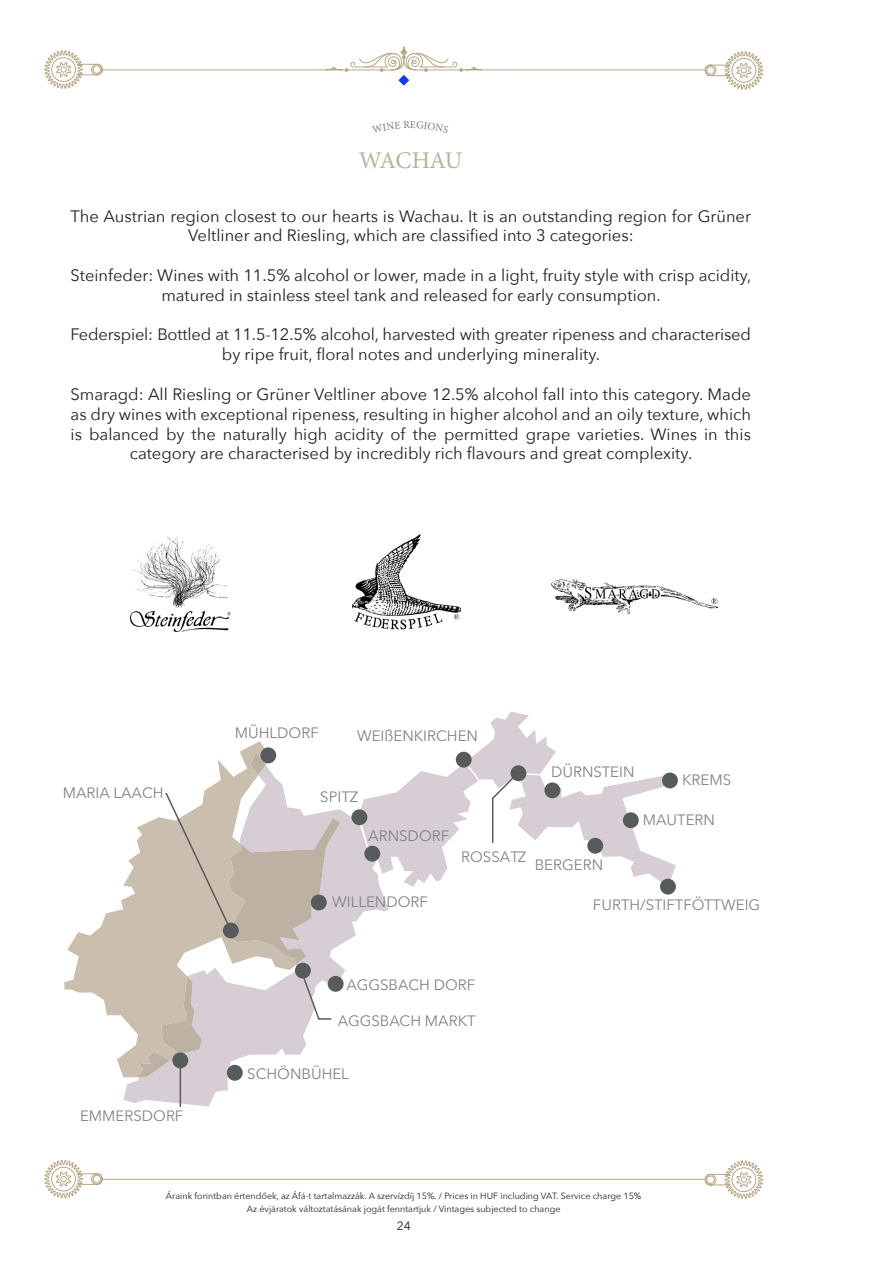
<style>
.page{position:relative;width:893px;height:1263px;background:#fff}
.page>*{position:absolute;margin:0;border:0;box-sizing:border-box;transform-origin:0 0}
.t1{font:24px "Minion Pro";letter-spacing:-.025em;color:#bbb09c}
.t2{font:16.5px/19.8px "Avenir Next";color:#231f20;text-align:center}
.t3{font:15px "Avenir Next";color:#808285}
.t4{font:12px "Avenir Next";color:#231f20}
.t5{font:9px/13.5px "Avenir Next";color:#231f20;text-align:center}
</style>
<div class="page">
<hr style="left:103px;top:1179px;width:602px;height:1px;background:#b8a887">
<svg style="left:44px;top:1159px;width:59px;height:40px"></svg>
<svg style="left:704px;top:1160px;width:60px;height:39px"></svg>
<hr style="left:103px;top:70px;width:224px;height:1px;background:#b8a887">
<hr style="left:482px;top:70px;width:223px;height:1px;background:#b8a887">
<svg style="left:704px;top:51px;width:60px;height:39px"></svg>
<svg style="left:44px;top:50px;width:59px;height:39px"></svg>
<svg style="left:325px;top:50px;width:157px;height:36px"></svg>
<img style="left:551px;top:580px;width:167px;height:33px">
<img style="left:130px;top:536px;width:101px;height:96px">
<img style="left:353px;top:534px;width:107px;height:96px">
<svg style="left:64px;top:741px;width:212px;height:336px"></svg>
<svg style="left:138px;top:752px;width:139px;height:325px;fill:#cabfaf"></svg>
<svg style="left:455px;top:712px;width:221px;height:172px"></svg>
<div style="left:456px;top:752px;width:16px;height:16px;background:#585b5c;border-radius:50%"></div>
<div style="left:510px;top:765px;width:16px;height:16px;background:#585b5c;border-radius:50%"></div>
<div style="left:544px;top:782px;width:16px;height:16px;background:#585b5c;border-radius:50%"></div>
<div style="left:587px;top:838px;width:16px;height:16px;background:#585b5c;border-radius:50%"></div>
<div style="left:660px;top:879px;width:16px;height:15px;background:#585b5c;border-radius:50%"></div>
<div style="left:623px;top:812px;width:16px;height:16px;background:#585b5c;border-radius:50%"></div>
<div style="left:662px;top:772px;width:16px;height:16px;background:#585b5c;border-radius:50%"></div>
<div style="left:260px;top:747px;width:16px;height:16px;background:#585b5c;border-radius:50%"></div>
<svg style="left:164px;top:771px;width:356px;height:336px"></svg>
<p class="t1" style="left:359px;top:144px;width:105px">WACHAU</p>
<p class="t2" style="left:71px;top:205px;width:682px">The Austrian region closest to our hearts is Wachau. It is an outstanding region for Grüner<br>Veltliner and Riesling, which are classified into 3 categories:</p>
<p class="t2" style="left:71px;top:265px;width:682px">Steinfeder: Wines with 11.5% alcohol or lower, made in a light, fruity style with crisp acidity, matured in stainless steel tank and released for early consumption.</p>
<p class="t2" style="left:71px;top:324px;width:682px">Federspiel: Bottled at 11.5-12.5% alcohol, harvested with greater ripeness and characterised by ripe fruit, floral notes and underlying minerality.</p>
<p class="t2" style="left:71px;top:384px;width:682px;text-align:justify">Smaragd: All Riesling or Grüner Veltliner above 12.5% alcohol fall into this category. Made as dry wines with exceptional ripeness, resulting in higher alcohol and an oily texture, which is balanced by the naturally high acidity of the permitted grape varieties. Wines in this</p>
<p class="t2" style="left:130px;top:443px;width:564px">category are characterised by incredibly rich flavours and great complexity.</p>
<p class="t3" style="left:63px;top:780px;width:102px">MARIA LAACH</p>
<p class="t3" style="left:80px;top:1103px;width:105px">EMMERSDORF</p>
<p class="t3" style="left:235px;top:720px;width:85px">MÜHLDORF</p>
<p class="t3" style="left:357px;top:723px;width:122px">WEIßENKIRCHEN</p>
<p class="t3" style="left:320px;top:784px;width:40px">SPITZ</p>
<p class="t3" style="left:368px;top:823px;width:82px">ARNSDORF</p>
<p class="t3" style="left:332px;top:889px;width:97px">WILLENDORF</p>
<p class="t3" style="left:461px;top:844px;width:67px">ROSSATZ</p>
<p class="t3" style="left:551px;top:759px;width:85px">DÜRNSTEIN</p>
<p class="t3" style="left:682px;top:767px;width:51px">KREMS</p>
<p class="t3" style="left:643px;top:807px;width:74px">MAUTERN</p>
<p class="t3" style="left:535px;top:852px;width:70px">BERGERN</p>
<p class="t3" style="left:593px;top:892px;width:169px">FURTH/STIFTFÖTTWEIG</p>
<p class="t3" style="left:346px;top:972px;width:130px">AGGSBACH DORF</p>
<p class="t3" style="left:338px;top:1008px;width:139px">AGGSBACH MARKT</p>
<p class="t3" style="left:247px;top:1061px;width:103px">SCHÖNBÜHEL</p>
<p class="t5" style="left:166px;top:1188px;width:477px">Áraink forintban értendőek, az Áfá-t tartalmazzák. A szervízdíj 15%. / Prices in HUF including VAT. Service charge 15%<br>Az évjáratok változtatásának jogát fenntartjuk / Vintages subjected to change</p>
<p class="t4" style="left:397px;top:1216px;width:15px">24</p>
</div>
